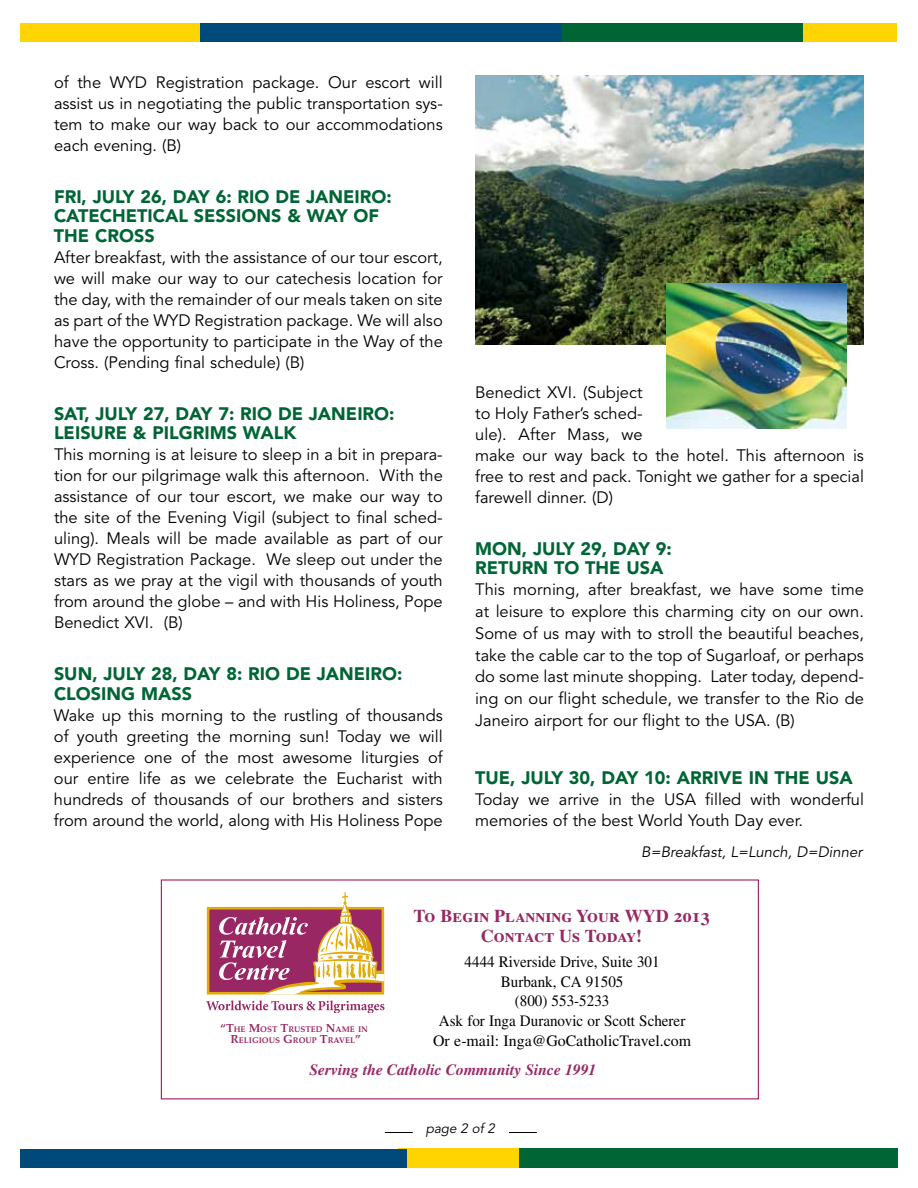
<style>
.page{position:relative;width:918px;height:1188px;background:#fff}
.page>*{position:absolute;margin:0;border:0;box-sizing:border-box;transform-origin:0 0}
.t1{font:900 18px/19.5px "Avenir LT Std";color:#006535}
.t2{font:700 18px/19.5px "Times LT Std";color:#982763;text-align:center}
.t3{font:16.5px/21px "Avenir LT Std";color:#000;text-align:justify}
.t4{font:15.9px/19.6px "Times LT Std";color:#000;text-align:center;scale:.95 1}
.t5{font:italic 700 15.6px "Times LT Std";color:#982763}
.t6{font:italic 15px "Avenir LT Std";color:#000}
.t7{font:italic 13.5px "Avenir LT Std";letter-spacing:-.01em;color:#000}
.t8{font:700 8.1px/10.8px "Palatino";color:#982763;text-align:center}
.s1{font-size:11.55px}
</style>
<div class="page">
<svg style="left:206px;top:892px;width:179px;height:121px"></svg>
<svg style="left:509px;top:1132px;width:28px;height:1px"></svg>
<svg style="left:385px;top:1132px;width:28px;height:1px"></svg>
<div style="left:21px;top:0;width:876px;height:44px;background:#ffd400"></div>
<div style="left:200px;top:0;width:368px;height:45px;background:#00497b"></div>
<div style="left:563px;top:0;width:240px;height:45px;background:#006535"></div>
<div style="left:515px;top:1149px;width:382px;height:28px;background:#006535"></div>
<div style="left:399px;top:1149px;width:120px;height:33px;background:#ffd400"></div>
<div style="left:21px;top:1149px;width:386px;height:35px;background:#00497b"></div>
<img style="left:475px;top:75px;width:389px;height:270px">
<img style="left:666px;top:283px;width:180px;height:146px">
<div style="left:0;top:42px;width:918px;height:18px;background:#fff"></div>
<div style="left:0;top:0;width:918px;height:22px;background:#fff"></div>
<div style="left:0;top:1169px;width:918px;height:19px;background:#fff"></div>
<p class="t3" style="left:54px;top:72px;width:390px">of the WYD Registration package. Our escort will assist us in negotiating the public transportation sys&shy;tem to make our way back to our accommodations each evening. (B)</p>
<p class="t1" style="left:54px;top:187px;width:339px">FRI, JULY 26, DAY 6: RIO DE JANEIRO:<br>CATECHETICAL SESSIONS &amp; WAY OF<br>THE CROSS</p>
<p class="t3" style="left:54px;top:247px;width:390px">After breakfast, with the assistance of our tour escort, we will make our way to our catechesis location for the day, with the remainder of our meals taken on site as part of the WYD Registration package. We will also have the opportunity to participate in the Way of the Cross. (Pending final schedule) (B)</p>
<p class="t1" style="left:54px;top:404px;width:342px">SAT, JULY 27, DAY 7: RIO DE JANEIRO:<br>LEISURE &amp; PILGRIMS WALK</p>
<p class="t3" style="left:54px;top:445px;width:390px">This morning is at leisure to sleep in a bit in prepara&shy;tion for our pilgrimage walk this afternoon. With the assistance of our tour escort, we make our way to the site of the Evening Vigil (subject to final sched&shy;uling). Meals will be made available as part of our WYD Registration Package. We sleep out under the stars as we pray at the vigil with thousands of youth from around the globe – and with His Holiness, Pope Benedict XVI. (B)</p>
<p class="t1" style="left:54px;top:664px;width:350px">SUN, JULY 28, DAY 8: RIO DE JANEIRO:<br>CLOSING MASS</p>
<p class="t3" style="left:54px;top:705px;width:390px">Wake up this morning to the rustling of thousands of youth greeting the morning sun! Today we will experience one of the most awesome liturgies of our entire life as we celebrate the Eucharist with hundreds of thousands of our brothers and sisters from around the world, along with His Holiness Pope</p>
<p class="t3" style="left:475px;top:382px;width:390px;text-align:left">Benedict XVI. (Subject<br>to Holy Father’s sched-<br>ule). After Mass, we<br>make our way back to the hotel. This afternoon is free to rest and pack. Tonight we gather for a special farewell dinner. (D)</p>
<p class="t1" style="left:475px;top:539px;width:198px">MON, JULY 29, DAY 9:<br>RETURN TO THE USA</p>
<p class="t3" style="left:475px;top:579px;width:390px;line-height:21.8px">This morning, after breakfast, we have some time at leisure to explore this charming city on our own.<br>Some of us may with to stroll the beautiful beaches, take the cable car to the top of Sugarloaf, or perhaps do some last minute shopping. Later today, depend&shy;ing on our flight schedule, we transfer to the Rio de Janeiro airport for our flight to the USA. (B)</p>
<p class="t1" style="left:475px;top:768px;width:379px">TUE, JULY 30, DAY 10: ARRIVE IN THE USA</p>
<p class="t3" style="left:475px;top:789px;width:390px">Today we arrive in the USA filled with wonderful memories of the best World Youth Day ever.</p>
<p class="t6" style="left:641px;top:843px;width:223px">B=Breakfast, L=Lunch, D=Dinner</p>
<p class="t8" style="left:220px;top:1024px;width:149px"><span class="s1">“T</span>HE <span class="s1">M</span>OST <span class="s1">T</span>RUSTED <span class="s1">N</span>AME IN<br><span class="s1">R</span>ELIGIOUS <span class="s1">G</span>ROUP <span class="s1">T</span>RAVEL<span class="s1">”</span></p>
<p class="t2" style="left:413px;top:906px;width:298px">To Begin Planning Your WYD 2013<br>Contact Us Today!</p>
<p class="t4" style="left:433px;top:952px;width:273px">4444 Riverside Drive, Suite 301<br>Burbank, CA 91505<br>(800) 553-5233<br>Ask for Inga Duranovic or Scott Scherer<br>Or e-mail: Inga@GoCatholicTravel.com</p>
<p class="t5" style="left:309px;top:1061px;width:288px">Serving the Catholic Community Since 1991</p>
<p class="t7" style="left:426px;top:1121px;width:71px">page 2 of 2</p>
</div>
